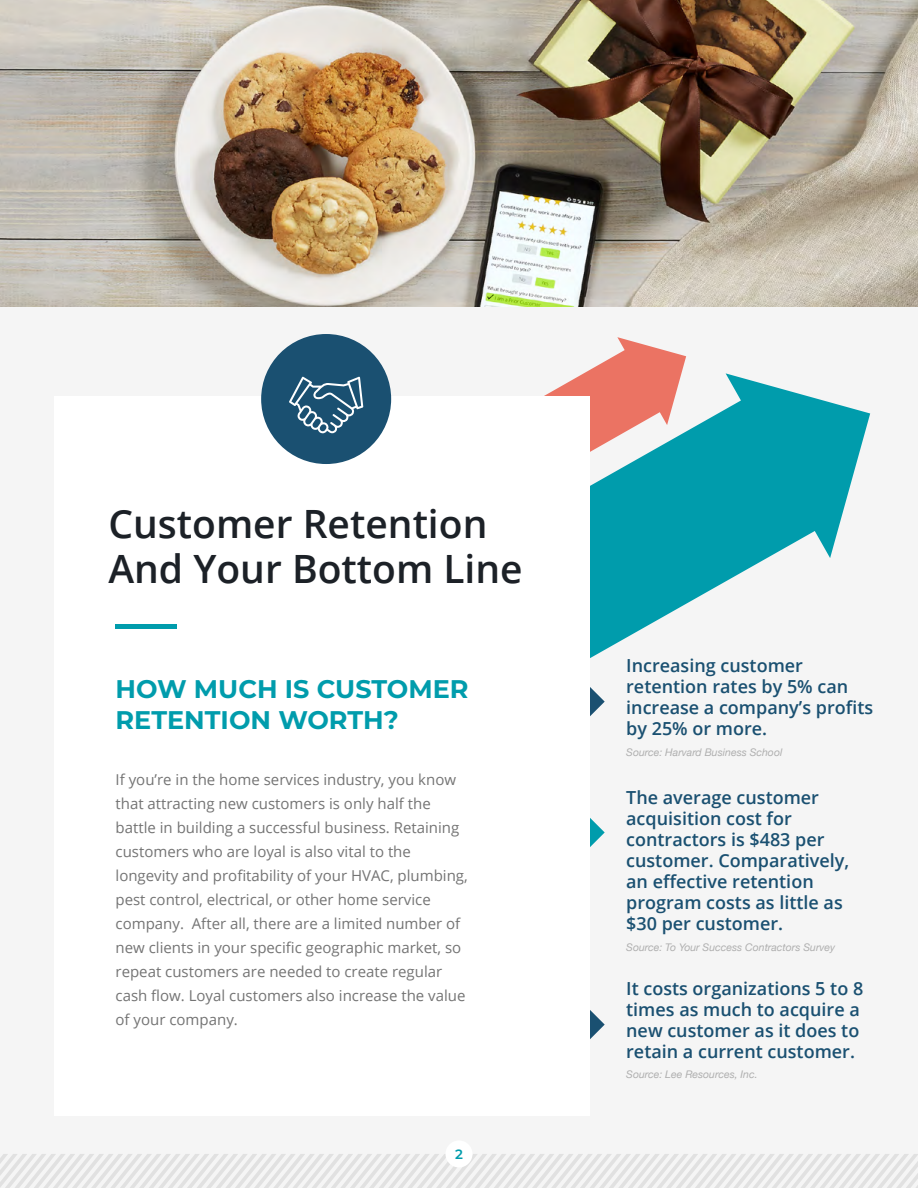
<style>
.page{position:relative;width:918px;height:1188px;background:#fff}
.page>*{position:absolute;margin:0;border:0;box-sizing:border-box;transform-origin:0 0}
.t1{font:600 39px/45px "Open Sans";color:#1c2127}
.t2{font:700 25.5px/30.6px "Montserrat";color:#009cac}
.t3{font:600 18px/21px "Open Sans";color:#1a5071}
.t4{font:15px/24px "Open Sans";color:#747474}
.t5{font:600 13.5px "Montserrat";color:#009cac}
.t6{font:italic 10.5px "Helvetica Neue";color:#afafaf}
</style>
<div class="page">
<div style="left:0;top:255px;width:918px;height:933px;background:#f5f5f5"></div>
<svg style="left:590px;top:818px;width:15px;height:29px"></svg>
<svg style="left:590px;top:1010px;width:15px;height:29px"></svg>
<img style="left:0;top:0;width:918px;height:306px">
<svg style="left:347px;top:337px;width:339px;height:36px"></svg>
<svg style="left:386px;top:373px;width:484px;height:343px"></svg>
<div style="left:54px;top:396px;width:536px;height:719px;background:#fff"></div>
<div style="left:116px;top:624px;width:61px;height:5px;background:#009cac"></div>
<div style="left:261px;top:334px;width:130px;height:130px;background:#1a5071;border-radius:50%"></div>
<svg style="left:289px;top:377px;width:74px;height:56px"></svg>
<svg style="left:0;top:1154px;width:918px;height:34px"></svg>
<div style="left:446px;top:1140px;width:26px;height:27px;background:#fff;border-radius:50%"></div>
<h1 class="t1" style="left:108px;top:501px;width:416px">Customer Retention<br>And Your Bottom Line</h1>
<h2 class="t2" style="left:116px;top:673px;width:355px">HOW MUCH IS CUSTOMER<br>RETENTION WORTH?</h2>
<p class="t4" style="left:116px;top:767px;width:354px">If you’re in the home services industry, you know that attracting new customers is only half the battle in building a successful business. Retaining customers who are loyal is also vital to the longevity and profitability of your HVAC, plumbing, pest control, electrical, or other home service company. After all, there are a limited number of new clients in your specific geographic market, so repeat customers are needed to create regular cash flow. Loyal customers also increase the value of your company.</p>
<p class="t5" style="left:455px;top:1145px;width:9px">2</p>
<p class="t3" style="left:626px;top:655px;width:248px">Increasing customer retention rates by 5% can increase a company’s profits by 25% or more.</p>
<p class="t6" style="left:626px;top:744px;width:158px">Source: Harvard Business School</p>
<p class="t3" style="left:626px;top:787px;width:225px">The average customer acquisition cost for contractors is $483 per customer. Comparatively, an effective retention program costs as little as $30 per customer.</p>
<p class="t6" style="left:626px;top:940px;width:211px">Source: To Your Success Contractors Survey</p>
<p class="t3" style="left:626px;top:978px;width:239px">It costs organizations 5 to 8 times as much to acquire a new customer as it does to retain a current customer.</p>
<p class="t6" style="left:626px;top:1066px;width:133px">Source: Lee Resources, Inc.</p>
</div>
